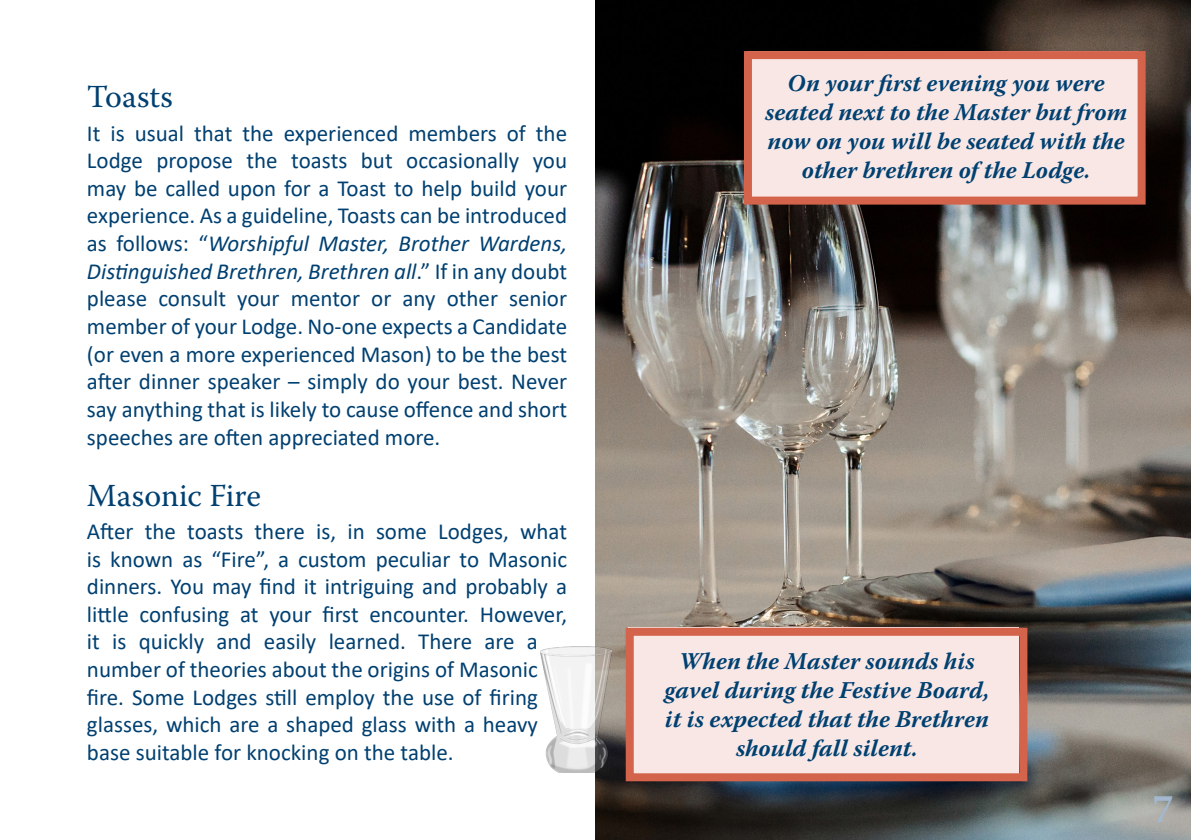
<style>
.page{position:relative;width:1191px;height:840px;background:#fff}
.page>*{position:absolute;margin:0;border:0;box-sizing:border-box;transform-origin:0 0}
.Section_Title{font:700 40px "Warnock Pro";color:#a3b8cf}
.Sub-Subtitle{font:32px "Warnock Pro";color:#004071}
.t1{font:italic 700 24px/28.8px "Warnock Pro";color:#004071;text-align:center}
._11_5pt_Calibri_Blue{font:23px/27.6px "Calibri";color:#004071;text-align:justify}
.s1{font-style:italic}
</style>
<div class="page">
<img style="left:595px;top:0;width:596px;height:839px">
<div style="left:747px;top:51px;width:395px;height:148px;background:#f8e7e4"></div>
<div style="left:744px;top:51px;width:401px;height:153px;border:8px solid #d4634c"></div>
<div style="left:628px;top:627px;width:396px;height:148px;background:#f8e7e4"></div>
<div style="left:626px;top:627px;width:401px;height:153px;border:8px solid #d4634c"></div>
<img style="left:540px;top:645px;width:71px;height:127px">
<p class="Sub-Subtitle" style="left:87px;top:77px;width:87px">Toasts</p>
<p class="_11_5pt_Calibri_Blue" style="left:87px;top:118px;width:482px">It is usual that the experienced members of the Lodge propose the toasts but occasionally you may be called upon for a Toast to help build your experience. As a guideline, Toasts can be introduced as follows: “<span class="s1">Worshipful Master, Brother Wardens, Distinguished Brethren, Brethren all</span>.” If in any doubt please consult your mentor or any other senior member of your Lodge. No-one expects a Candidate (or even a more experienced Mason) to be the best after dinner speaker – simply do your best. Never say anything that is likely to cause offence and short speeches are often appreciated more.</p>
<p class="Sub-Subtitle" style="left:87px;top:475px;width:176px">Masonic Fire</p>
<p class="_11_5pt_Calibri_Blue" style="left:87px;top:516px;width:482px;text-align:left">After the toasts there is, in some Lodges, what is known as “Fire”, a custom peculiar to Masonic dinners. You may find it intriguing and probably a little confusing at your first encounter. However, it is quickly and easily learned. There are a number of theories about the origins of Masonic fire. Some Lodges still employ the use of firing glasses, which are a shaped glass with a heavy base suitable for knocking on the table.</p>
<p class="t1" style="left:765px;top:68px;width:363px">On your first evening you were seated next to the Master but from now on you will be seated with the other brethren of the Lodge.</p>
<p class="t1" style="left:664px;top:646px;width:326px">When the Master sounds his gavel during the Festive Board, it is expected that the Brethren should fall silent.</p>
<p class="Section_Title" style="left:1152px;top:784px;width:23px">7</p>
</div>
